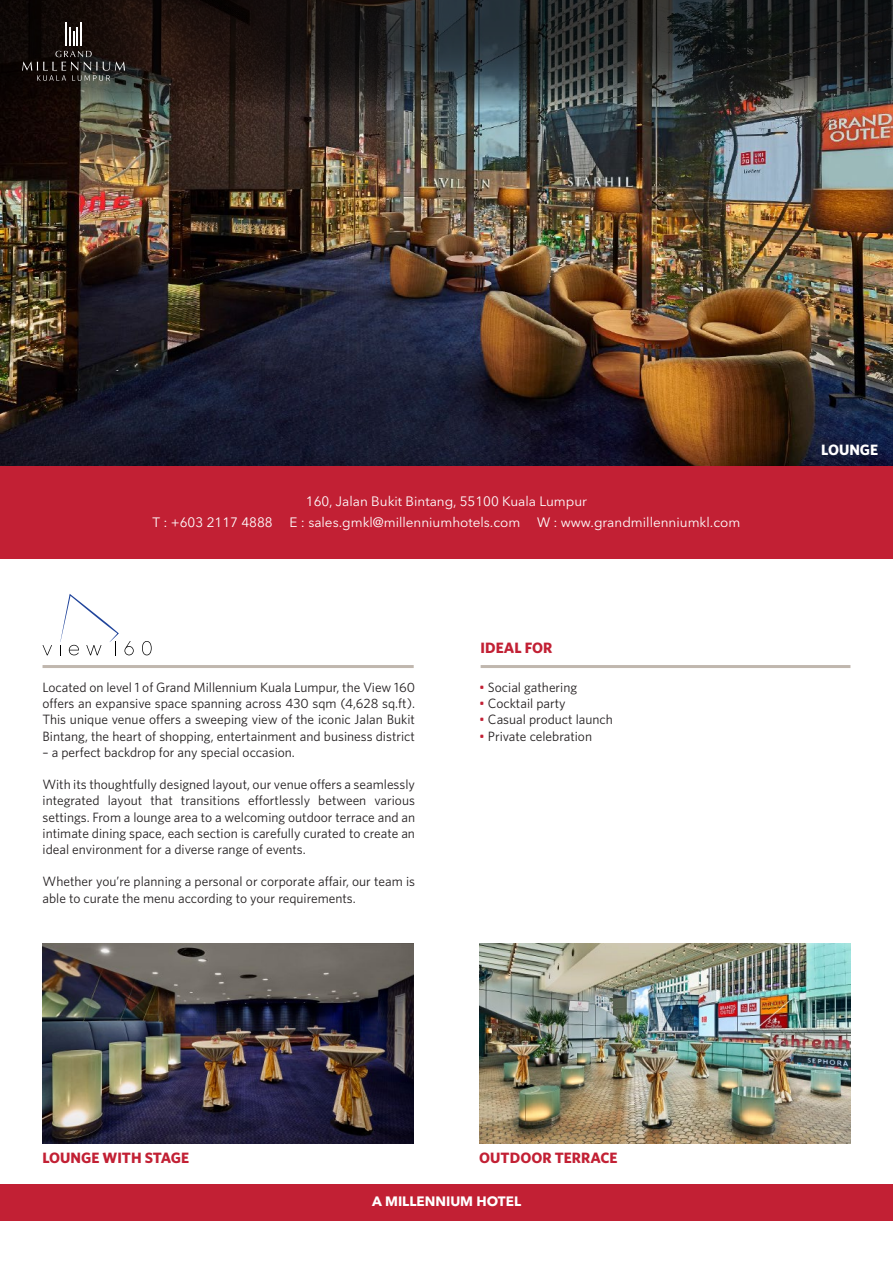
<style>
.page{position:relative;width:893px;height:1263px;background:#fff}
.page>*{position:absolute;margin:0;border:0;box-sizing:border-box;transform-origin:0 0}
.t1{font:700 15px "Whitney HTF";color:#c22034}
.t2{font:700 15px "Whitney HTF";color:#fff}
.t3{font:13.5px/16.2px "Whitney";color:#231f20;text-align:justify}
.t4{font:13.5px "Avenir Next LT Pro";color:#fff}
.t5{font:700 13.5px "Avenir Next LT Pro";color:#fff}
.s1{color:#c22034}
</style>
<div class="page">
<img style="left:0;top:109px;width:893px;height:357px">
<div style="left:0;top:466px;width:893px;height:92px;background:#c22034"></div>
<div style="left:0;top:1184px;width:893px;height:36px;background:#c22034"></div>
<svg style="left:0;top:0;width:893px;height:109px;background:#272726"></svg>
<hr style="left:80px;top:22px;width:2px;height:23px;background:#fff">
<hr style="left:65px;top:22px;width:2px;height:23px;background:#fff">
<svg style="left:69px;top:27px;width:9px;height:18px"></svg>
<svg style="left:22px;top:51px;width:103px;height:30px;background:#2d2826"></svg>
<img style="left:43px;top:943px;width:371px;height:200px">
<img style="left:479px;top:943px;width:371px;height:200px">
<hr style="left:43px;top:665px;width:371px;height:3px;background:#c0b7ae">
<svg style="left:43px;top:645px;width:9px;height:10px"></svg>
<svg style="left:142px;top:641px;width:10px;height:14px"></svg>
<svg style="left:60px;top:594px;width:74px;height:61px"></svg>
<hr style="left:481px;top:665px;width:369px;height:3px;background:#c0b7ae">
<p class="t4" style="left:306px;top:493px;width:283px">160, Jalan Bukit Bintang, 55100 Kuala Lumpur</p>
<p class="t4" style="left:153px;top:514px;width:122px">T : +603 2117 4888</p>
<p class="t4" style="left:290px;top:514px;width:452px">E : sales.gmkl@millenniumhotels.com W : www.grandmillenniumkl.com</p>
<p class="t3" style="left:43px;top:679px;width:374px">Located on level 1 of Grand Millennium Kuala Lumpur, the View 160 offers an expansive space spanning across 430 sqm (4,628 sq.ft).<br>This unique venue offers a sweeping view of the iconic Jalan Bukit Bintang, the heart of shopping, entertainment and business district</p>
<p class="t3" style="left:43px;top:744px;width:254px">– a perfect backdrop for any special occasion.</p>
<p class="t3" style="left:43px;top:776px;width:374px">With its thoughtfully designed layout, our venue offers a seamlessly integrated layout that transitions effortlessly between various settings. From a lounge area to a welcoming outdoor terrace and an intimate dining space, each section is carefully curated to create an ideal environment for a diverse range of events.</p>
<p class="t3" style="left:43px;top:873px;width:374px">Whether you’re planning a personal or corporate affair, our team is able to curate the menu according to your requirements.</p>
<p class="t1" style="left:481px;top:638px;width:73px">IDEAL FOR</p>
<p class="t3" style="left:479px;top:679px;width:99px"><span class="s1">•</span> Social gathering</p>
<p class="t3" style="left:479px;top:695px;width:88px"><span class="s1">•</span> Cocktail party</p>
<p class="t3" style="left:479px;top:711px;width:135px"><span class="s1">•</span> Casual product launch</p>
<p class="t3" style="left:479px;top:727px;width:114px"><span class="s1">•</span> Private celebration</p>
<p class="t2" style="left:821px;top:441px;width:58px">LOUNGE</p>
<p class="t1" style="left:43px;top:1148px;width:148px">LOUNGE WITH STAGE</p>
<p class="t1" style="left:479px;top:1148px;width:140px">OUTDOOR TERRACE</p>
<p class="t5" style="left:372px;top:1193px;width:150px">A MILLENNIUM HOTEL</p>
</div>
